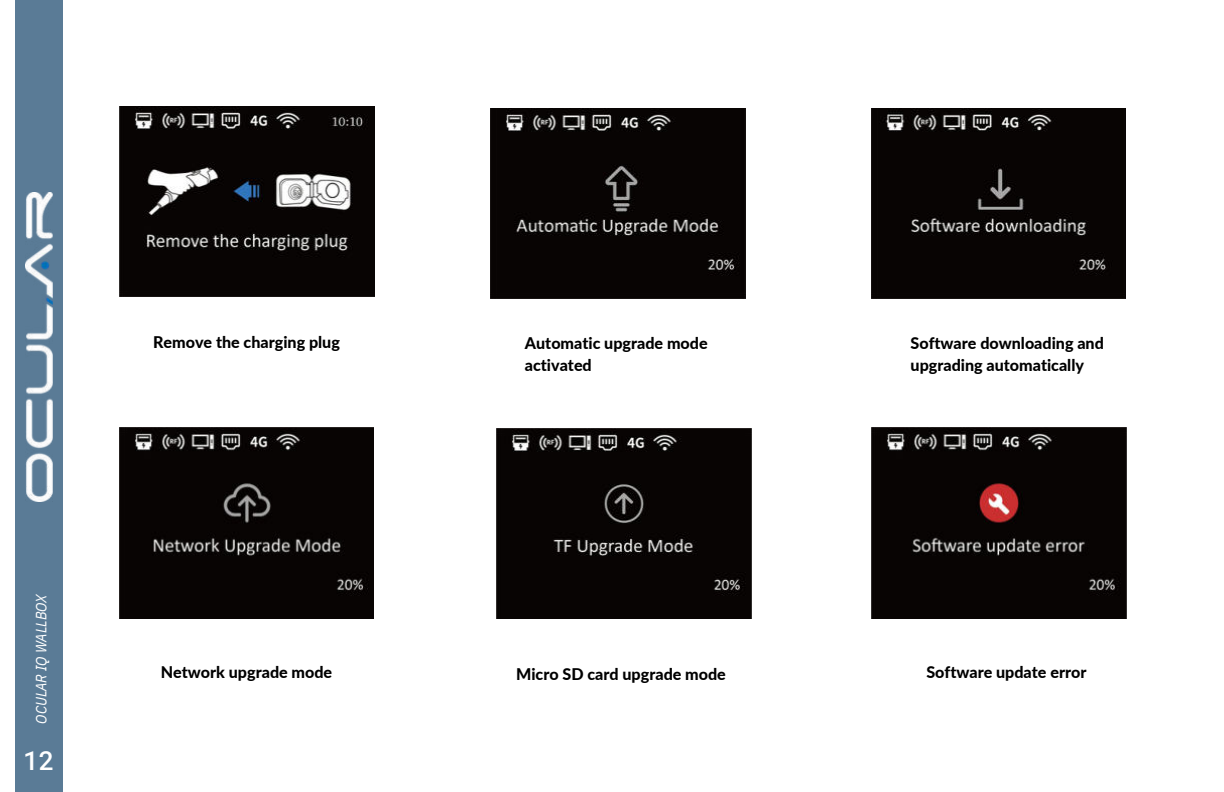
<style>
.page{position:relative;width:1224px;height:792px;background:#fff}
.page>*{position:absolute;margin:0;border:0;box-sizing:border-box;transform-origin:0 0}
.t1{font:500 26px "Roboto Mono";color:#fff}
.t2{font:800 16px/22.4px "Lato";color:#000}
.t3{font:italic 14.8px "IBM Plex Sans Cond";color:#fff}
.t4{font:14.8px "IBM Plex Sans Cond";color:#fff}
</style>
<div class="page">
<img style="left:120px;top:106px;width:254px;height:191px">
<img style="left:491px;top:108px;width:254px;height:190px">
<img style="left:871px;top:108px;width:255px;height:190px">
<img style="left:119px;top:428px;width:255px;height:190px">
<img style="left:497px;top:428px;width:254px;height:191px">
<img style="left:872px;top:428px;width:255px;height:190px">
<div style="left:15px;top:0;width:48px;height:792px;background:#5a7b96"></div>
<img style="left:25px;top:193px;width:27px;height:309px">
<p class="t3" style="left:30px;top:724px;width:132px;rotate:-90deg">OCULAR IQ WALLBOX</p>
<h1 class="t1" style="left:23px;top:742px;width:33px">12</h1>
<p class="t4" style="left:17px;top:757px;width:17px">10</p>
<p class="t2" style="left:153px;top:330px;width:188px">Remove the charging plug</p>
<p class="t2" style="left:525px;top:331px;width:184px">Automatic upgrade mode activated</p>
<p class="t2" style="left:911px;top:331px;width:195px">Software downloading and upgrading automatically</p>
<p class="t2" style="left:161px;top:660px;width:173px">Network upgrade mode</p>
<p class="t2" style="left:516px;top:662px;width:211px">Micro SD card upgrade mode</p>
<p class="t2" style="left:926px;top:660px;width:162px">Software update error</p>
</div>
